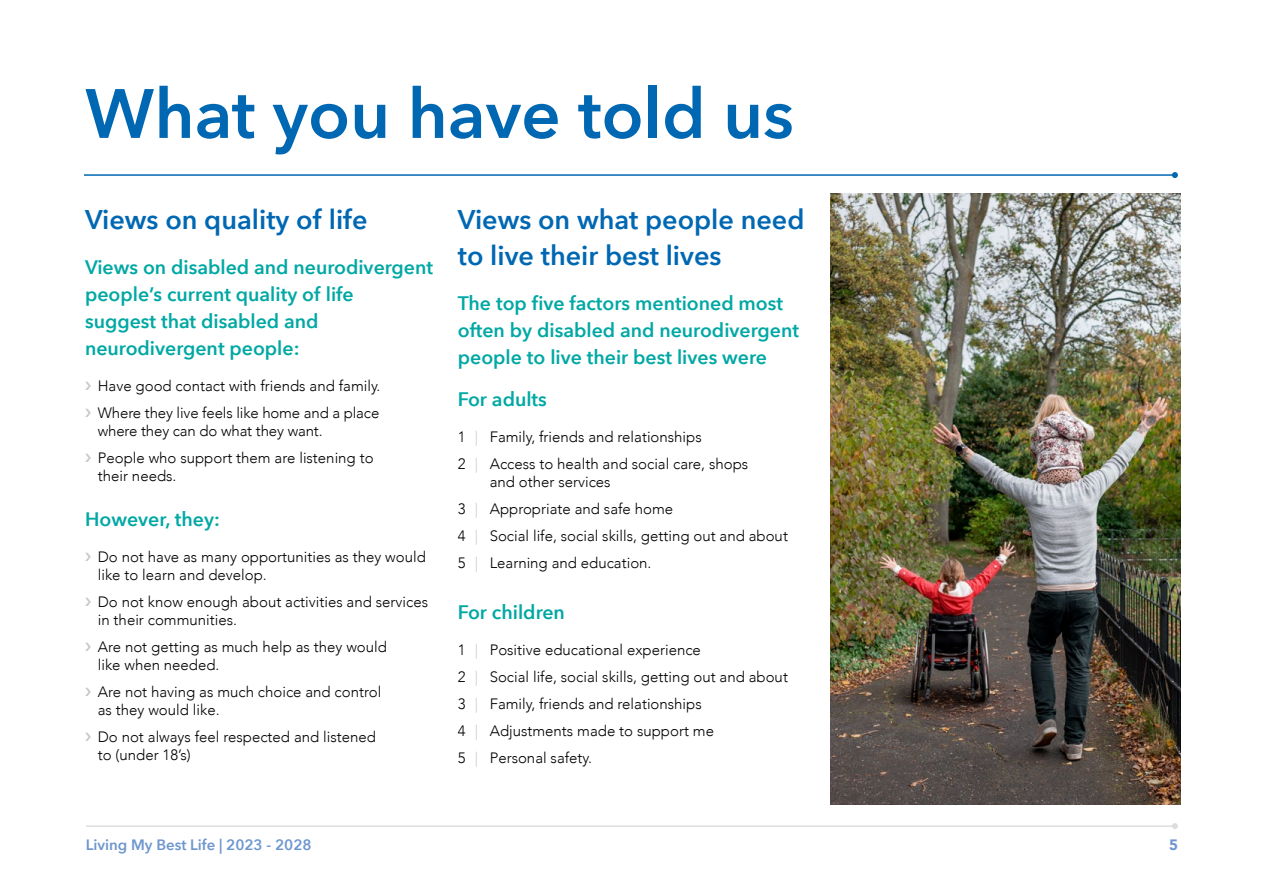
<style>
.page{position:relative;width:1263px;height:893px;background:#fff}
.page>*{position:absolute;margin:0;border:0;box-sizing:border-box;transform-origin:0 0}
.t1{font:600 69px "Avenir Next";color:#0068b3}
.Sub_Header{font:600 27px/36px "Avenir Next";color:#0068b3}
.Bold{font:600 19.5px/27px "Avenir Next";color:#00a8a4}
._16{font:600 19.5px "Avenir Next";color:#00a8a4}
.t2{font:300 15px/18px "Avenir";color:#000}
.t3{font:600 15px "Avenir Next";color:#6e96ce}
.t4{font:900 15px "Avenir";color:#6e96ce}
.s1{color:#c8c8c8}
</style>
<div class="page">
<hr style="left:86px;top:825px;width:1089px;height:2px;background:#dedddd">
<svg style="left:1172px;top:823px;width:6px;height:6px"></svg>
<hr style="left:84px;top:174px;width:1091px;height:2px;background:#0068b3">
<svg style="left:1172px;top:172px;width:6px;height:6px"></svg>
<img style="left:831px;top:193px;width:350px;height:611px">
<p class="t1" style="left:85px;top:55px;width:710px">What you have told us</p>
<p class="Sub_Header" style="left:85px;top:201px;width:284px">Views on quality of life</p>
<p class="Bold" style="left:85px;top:253px;width:350px">Views on disabled and neurodivergent</p>
<p class="Bold" style="left:85px;top:280px;width:270px">people’s current quality of life</p>
<p class="Bold" style="left:85px;top:307px;width:235px">suggest that disabled and</p>
<p class="Bold" style="left:85px;top:334px;width:216px">neurodivergent people:</p>
<p class="t2" style="left:98px;top:377px;width:284px">Have good contact with friends and family.</p>
<p class="t2" style="left:98px;top:404px;width:283px">Where they live feels like home and a place</p>
<p class="t2" style="left:98px;top:422px;width:226px">where they can do what they want.</p>
<p class="t2" style="left:98px;top:449px;width:277px">People who support them are listening to</p>
<p class="t2" style="left:98px;top:467px;width:80px">their needs.</p>
<p class="Bold" style="left:85px;top:505px;width:136px">However, they:</p>
<p class="t2" style="left:98px;top:548px;width:330px">Do not have as many opportunities as they would</p>
<p class="t2" style="left:98px;top:566px;width:170px">like to learn and develop.</p>
<p class="t2" style="left:98px;top:593px;width:332px">Do not know enough about activities and services</p>
<p class="t2" style="left:98px;top:611px;width:141px">in their communities.</p>
<p class="t2" style="left:98px;top:638px;width:291px">Are not getting as much help as they would</p>
<p class="t2" style="left:98px;top:656px;width:123px">like when needed.</p>
<p class="t2" style="left:98px;top:683px;width:285px">Are not having as much choice and control</p>
<p class="t2" style="left:98px;top:701px;width:123px">as they would like.</p>
<p class="t2" style="left:98px;top:728px;width:280px">Do not always feel respected and listened</p>
<p class="t2" style="left:98px;top:746px;width:94px">to (under 18’s)</p>
<p class="Sub_Header" style="left:458px;top:200px;width:348px">Views on what people need to live their best lives</p>
<p class="Bold" style="left:458px;top:289px;width:343px">The top five factors mentioned most often by disabled and neurodivergent people to live their best lives were</p>
<p class="_16" style="left:458px;top:382px;width:91px">For adults</p>
<p class="t2" style="left:458px;top:427px;width:245px">1 <span class="s1">|</span> Family, friends and relationships</p>
<p class="t2" style="left:490px;top:454px;width:260px;text-indent:-32px">2 <span class="s1">|</span> Access to health and social care, shops and other services</p>
<p class="t2" style="left:458px;top:499px;width:217px">3 <span class="s1">|</span> Appropriate and safe home</p>
<p class="t2" style="left:458px;top:526px;width:332px">4 <span class="s1">|</span> Social life, social skills, getting out and about</p>
<p class="t2" style="left:458px;top:553px;width:195px">5 <span class="s1">|</span> Learning and education.</p>
<p class="_16" style="left:458px;top:595px;width:109px">For children</p>
<p class="t2" style="left:458px;top:640px;width:245px">1 <span class="s1">|</span> Positive educational experience</p>
<p class="t2" style="left:458px;top:667px;width:332px">2 <span class="s1">|</span> Social life, social skills, getting out and about</p>
<p class="t2" style="left:458px;top:694px;width:245px">3 <span class="s1">|</span> Family, friends and relationships</p>
<p class="t2" style="left:458px;top:721px;width:258px">4 <span class="s1">|</span> Adjustments made to support me</p>
<p class="t2" style="left:458px;top:748px;width:136px">5 <span class="s1">|</span> Personal safety.</p>
<p class="t3" style="left:86px;top:831px;width:227px">Living My Best Life | 2023 - 2028</p>
<p class="t4" style="left:1169px;top:831px;width:10px">5</p>
</div>
